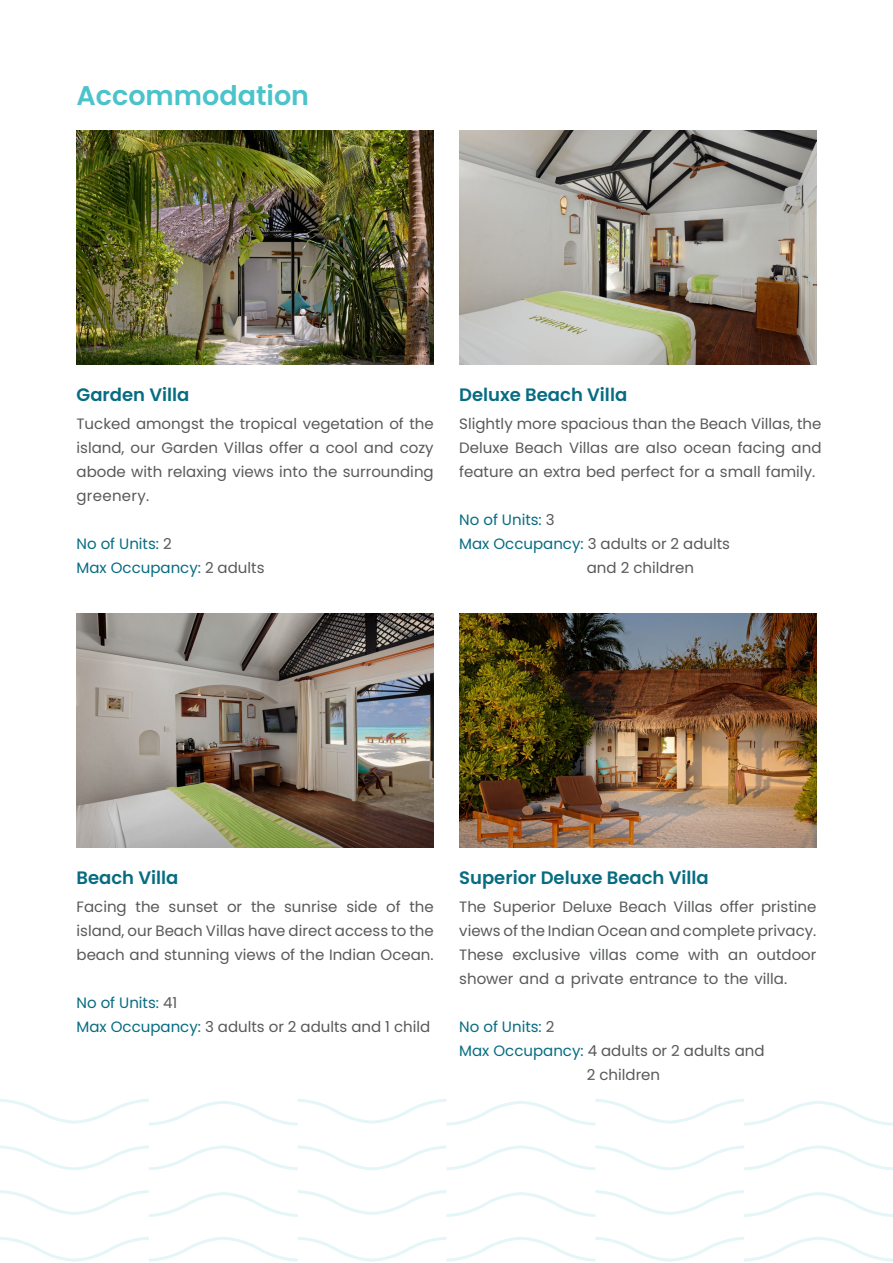
<style>
.page{position:relative;width:893px;height:1263px;background:#fff}
.page>*{position:absolute;margin:0;border:0;box-sizing:border-box;transform-origin:0 0}
.t1{font:600 27px "Poppins";color:#4ac3ca}
.t2{font:600 18px "Poppins";color:#076c82}
.t3{font:15px/24px "Poppins";color:#58595b}
.t4{font:15px/24px "Poppins";color:#076c82}
.s1{color:#58595b}
.s2{color:#076c82}
</style>
<div class="page">
<svg style="left:0;top:1099px;width:893px;height:163px"></svg>
<img style="left:77px;top:131px;width:357px;height:234px">
<img style="left:77px;top:614px;width:357px;height:234px">
<img style="left:459px;top:131px;width:357px;height:234px">
<img style="left:459px;top:614px;width:357px;height:234px">
<h1 class="t1" style="left:77px;top:80px;width:234px">Accommodation</h1>
<p class="t2" style="left:77px;top:384px;width:114px">Garden Villa</p>
<p class="t3" style="left:77px;top:412px;width:359px;text-align:justify">Tucked amongst the tropical vegetation of the island, our Garden Villas offer a cool and cozy abode with relaxing views into the surrounding greenery.</p>
<p class="t4" style="left:77px;top:532px;width:189px">No of Units <span class="s1">2</span>:<br>Max Occupancy <span class="s1">2</span>: <span class="s1">adults</span></p>
<p class="t2" style="left:459px;top:384px;width:169px">Deluxe Beach Villa</p>
<p class="t3" style="left:459px;top:412px;width:364px;text-align:justify">Slightly more spacious than the Beach Villas, the Deluxe Beach Villas are also ocean facing and feature an extra bed perfect for a small family.</p>
<p class="t4" style="left:459px;top:508px;width:97px">No of Units <span class="s1">3</span>:</p>
<p class="t3" style="left:459px;top:532px;width:272px"><span class="s2">Max Occupancy</span> 3<span class="s2">:</span> adults or 2 adults</p>
<p class="t3" style="left:587px;top:556px;width:109px">and 2 children</p>
<p class="t2" style="left:77px;top:867px;width:103px">Beach Villa</p>
<p class="t2" style="left:459px;top:867px;width:251px">Superior Deluxe Beach Villa</p>
<p class="t3" style="left:386px;top:895px;width:16px">of</p>
<p class="t3" style="left:77px;top:895px;width:359px">Facing<br>island, our Beach Villas have direct access to the beach and stunning views of the Indian Ocean.</p>
<p class="t3" style="left:77px;top:991px;width:355px"><span class="s2">No of Units:</span> 41<br><span class="s2">Max Occupancy</span> 3<span class="s2">:</span> adults or 2 adults and 1 child</p>
<p class="t3" style="left:284px;top:895px;width:55px">sunrise</p>
<p class="t3" style="left:346px;top:895px;width:32px">side</p>
<p class="t3" style="left:136px;top:895px;width:26px">the</p>
<p class="t3" style="left:251px;top:895px;width:26px">the</p>
<p class="t3" style="left:409px;top:895px;width:26px">the</p>
<p class="t3" style="left:169px;top:895px;width:51px">sunset</p>
<p class="t3" style="left:227px;top:895px;width:17px">or</p>
<p class="t3" style="left:720px;top:895px;width:36px">offer</p>
<p class="t3" style="left:493px;top:895px;width:64px">Superior</p>
<p class="t3" style="left:674px;top:895px;width:41px">Villas</p>
<p class="t3" style="left:761px;top:895px;width:57px">pristine</p>
<p class="t3" style="left:459px;top:895px;width:29px">The</p>
<p class="t3" style="left:459px;top:919px;width:359px">views of the Indian Ocean and complete privacy.</p>
<p class="t3" style="left:757px;top:943px;width:61px">outdoor</p>
<p class="t3" style="left:563px;top:895px;width:51px">Deluxe</p>
<p class="t3" style="left:619px;top:895px;width:49px">Beach</p>
<p class="t3" style="left:512px;top:943px;width:70px">exclusive</p>
<p class="t3" style="left:589px;top:943px;width:39px">villas</p>
<p class="t3" style="left:688px;top:943px;width:33px">with</p>
<p class="t3" style="left:459px;top:943px;width:329px">These<br>shower and a private entrance to the villa.</p>
<p class="t4" style="left:459px;top:1015px;width:97px">No of Units <span class="s1">2</span>:</p>
<p class="t3" style="left:459px;top:1039px;width:307px"><span class="s2">Max Occupancy</span> 4<span class="s2">:</span> adults or 2 adults and</p>
<p class="t3" style="left:587px;top:1063px;width:75px">2 children</p>
<p class="t3" style="left:636px;top:943px;width:45px">come</p>
<p class="t3" style="left:728px;top:943px;width:21px">an</p>
</div>
